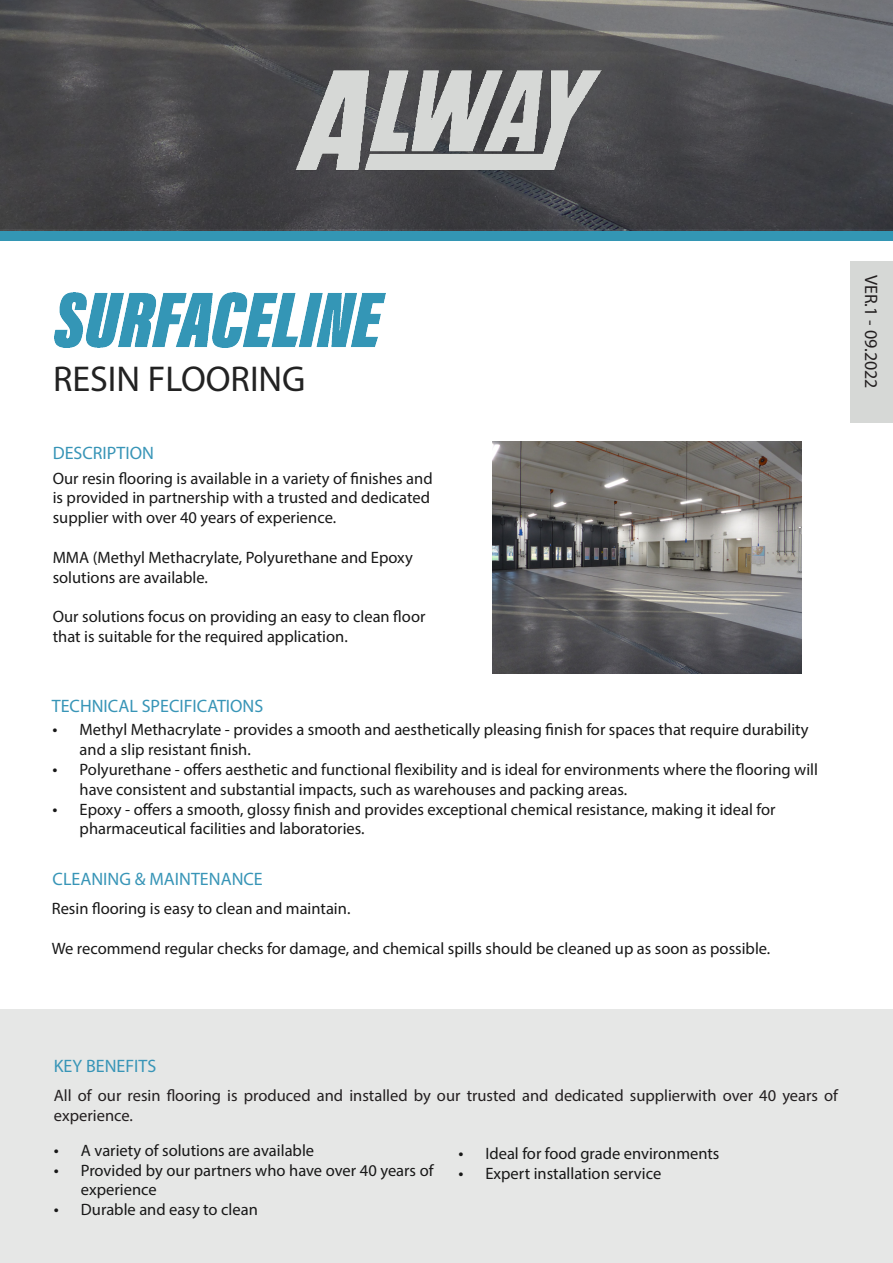
<style>
.page{position:relative;width:893px;height:1263px;background:#fff}
.page>*{position:absolute;margin:0;border:0;box-sizing:border-box;transform-origin:0 0}
.t1{font:36px "Myriad Pro";color:#222}
.t2{font:18px "Myriad Pro";color:#3895b7}
.t3{font:18px "Myriad Pro";color:#231f20}
.t4{font:16.5px/19.8px "Myriad Pro";color:#181818}
.t5{font:16.5px/19.8px "Myriad Pro";color:#231f20}
.s1{font-size:18px}
</style>
<div class="page">
<svg style="left:0;top:148px;width:893px;height:93px;background:#3688a2"></svg>
<svg style="left:0;top:0;width:893px;height:229px;background:#4d4c4f"></svg>
<img style="left:287px;top:46px;width:319px;height:140px">
<div style="left:850px;top:261px;width:43px;height:162px;background:#d6d8d6"></div>
<div style="left:0;top:1010px;width:893px;height:253px;background:#e6e7e6"></div>
<img style="left:493px;top:442px;width:308px;height:231px">
<img style="left:54px;top:292px;width:331px;height:56px">
<p class="t1" style="left:53px;top:357px;width:254px">RESIN FLOORING</p>
<p class="t2" style="left:53px;top:442px;width:103px">DESCRIPTION</p>
<p class="t4" style="left:53px;top:468px;width:381px">Our resin flooring is available in a variety of finishes and is provided in partnership with a trusted and dedicated supplier with over 40 years of experience.</p>
<p class="t4" style="left:53px;top:547px;width:362px">MMA (Methyl Methacrylate, Polyurethane and Epoxy solutions are available.</p>
<p class="t4" style="left:53px;top:606px;width:374px">Our solutions focus on providing an easy to clean floor that is suitable for the required application.</p>
<p class="t2" style="left:52px;top:694px;width:213px">TECHNICAL SPECIFICATIONS</p>
<p class="t4" style="left:80px;top:720px;width:730px;text-indent:-27px"><span class="s1">•</span> Methyl Methacrylate - provides a smooth and aesthetically pleasing finish for spaces that require durability and a slip resistant finish.</p>
<p class="t4" style="left:80px;top:759px;width:740px;text-indent:-27px"><span class="s1">•</span> Polyurethane - offers aesthetic and functional flexibility and is ideal for environments where the flooring will have consistent and substantial impacts, such as warehouses and packing areas.</p>
<p class="t4" style="left:80px;top:799px;width:697px;text-indent:-27px"><span class="s1">•</span> Epoxy - offers a smooth, glossy finish and provides exceptional chemical resistance, making it ideal for pharmaceutical facilities and laboratories.</p>
<p class="t2" style="left:53px;top:868px;width:212px">CLEANING &amp; MAINTENANCE</p>
<p class="t4" style="left:52px;top:899px;width:300px">Resin flooring is easy to clean and maintain.</p>
<p class="t4" style="left:52px;top:938px;width:720px">We recommend regular checks for damage, and chemical spills should be cleaned up as soon as possible.</p>
<p class="t3" style="left:882px;top:275px;width:115px;rotate:90deg">VER.1 - 09.2022</p>
<p class="t2" style="left:54px;top:1054px;width:104px">KEY BENEFITS</p>
<p class="t5" style="left:54px;top:1085px;width:786px">All of our resin flooring is produced and installed by our trusted and dedicated supplierwith over 40 years of experience.</p>
<p class="t4" style="left:54px;top:1140px;width:262px"><span class="s1">•</span> A variety of solutions are available</p>
<p class="t4" style="left:81px;top:1160px;width:354px;text-indent:-27px"><span class="s1">•</span> Provided by our partners who have over 40 years of experience</p>
<p class="t4" style="left:54px;top:1199px;width:205px"><span class="s1">•</span> Durable and easy to clean</p>
<p class="t4" style="left:458px;top:1144px;width:262px"><span class="s1">•</span> Ideal for food grade environments</p>
<p class="t4" style="left:458px;top:1163px;width:204px"><span class="s1">•</span> Expert installation service</p>
</div>
